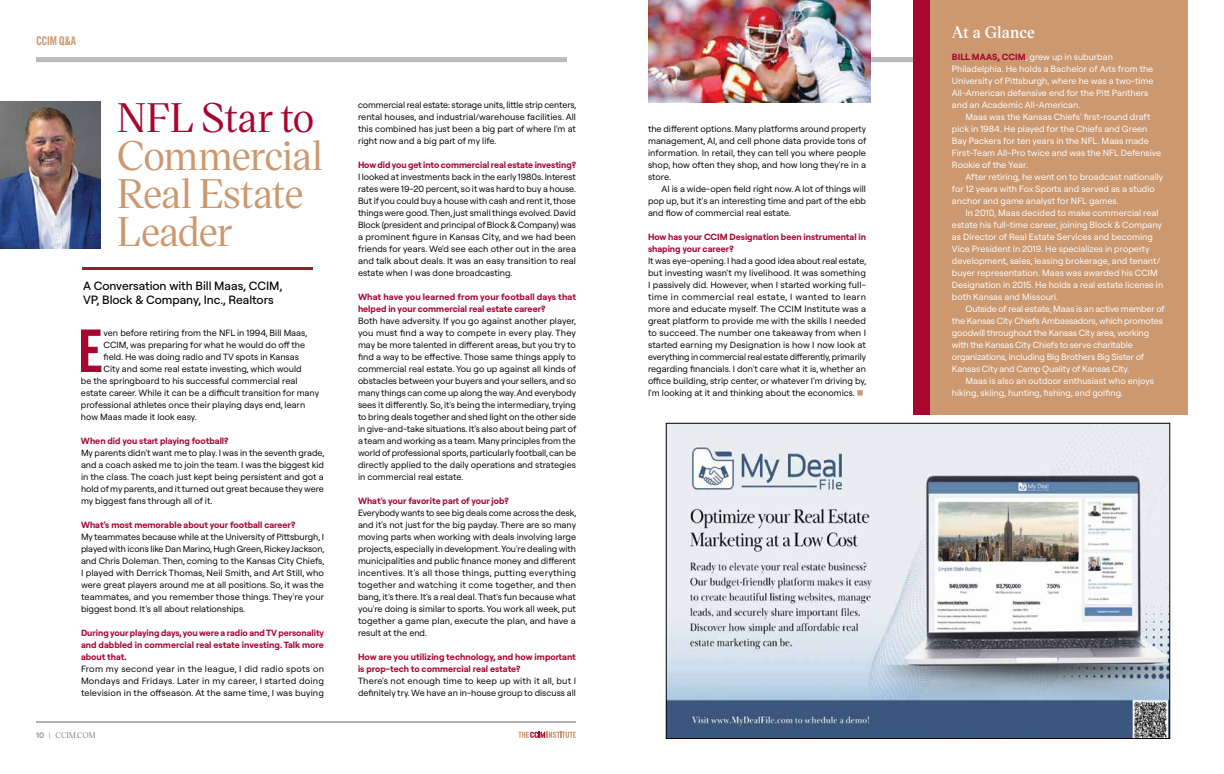
<style>
.page{position:relative;width:1224px;height:774px;background:#fff}
.page>*{position:absolute;margin:0;border:0;box-sizing:border-box;transform-origin:0 0}
.t1{font:58.9px "Trade Gothic LT Std Bd Cn 20";color:#a7062f}
.t2{font:500 40px/38px "Victor Serif 50";letter-spacing:-.03em;color:#cc986f}
.t3{font:500 40px "Victor Serif 50";letter-spacing:-.02em;color:#a7062f}
.t4{font:600 16px "Victor Serif 60";color:#fff}
.t5{font:500 12px/14.4px "Roobert PRO";color:#000}
.t6{font:12px "Trade Gothic LT Std Bd Cn 20";color:#cc986f}
.t7{font:9px/12px "Roobert PRO";color:#000;text-align:justify}
.t8{font:9px/12px "Roobert PRO";color:#fff}
.t9{font:700 9px/12px "Roobert PRO";color:#a7062f}
.t10{font:9px/12px "Roobert PRO";letter-spacing:-.02em;color:#fff}
.t11{font:8px "Victor Serif 40";letter-spacing:-.02em;color:#636466}
.s1{font-family:"Roobert PRO";font-weight:700;color:#9d9fa2}
.s2{font-family:"Roobert PRO";color:#9d9fa2}
.s3{font-family:"ABC Diatype Semi Mono Light Light";color:#cc986f}
.s4{font-weight:700;color:#a7062f}
</style>
<div class="page">
<svg style="left:518px;top:732px;width:58px;height:6px"></svg>
<hr style="left:36px;top:722px;width:540px;height:1px;background:#636466">
<div style="left:36px;top:57px;width:531px;height:5px;background:#bdbcbd"></div>
<hr style="left:82px;top:267px;width:230px;height:3px;background:#961c2e">
<img style="left:0;top:102px;width:101px;height:146px">
<div style="left:648px;top:57px;width:531px;height:5px;background:#bdbcbd"></div>
<div style="left:913px;top:0;width:266px;height:431px;background:#a7062f"></div>
<div style="left:930px;top:0;width:257px;height:431px;background:#cc986f"></div>
<img style="left:648px;top:0;width:222px;height:102px">
<div style="left:612px;top:415px;width:611px;height:359px;background:#fff"></div>
<img style="left:668px;top:425px;width:500px;height:312px">
<div style="left:666px;top:423px;width:504px;height:316px;border:1px solid #000"></div>
<h3 class="t6" style="left:36px;top:33px;width:42px">CCIM Q&amp;A</h3>
<h2 class="t3" style="left:117px;top:91px;width:199px">NFL Star to</h2>
<h2 class="t2" style="left:117px;top:135px;width:208px">Commercial<br>Real Estate<br>Leader</h2>
<h3 class="t5" style="left:83px;top:278px;width:201px">A Conversation with Bill Maas, CCIM,<br>VP, Block &amp; Company, Inc., Realtors</h3>
<h1 class="t1" style="left:77px;top:315px;width:28px">E</h1>
<p class="t7" style="left:104px;top:326px;width:205px">ven before retiring from the NFL in 1994, Bill Maas,</p>
<p class="t7" style="left:104px;top:338px;width:203px">CCIM, was preparing for what he would do off the</p>
<p class="t7" style="left:104px;top:350px;width:197px">field. He was doing radio and TV spots in Kansas</p>
<p class="t7" style="left:104px;top:362px;width:200px">City and some real estate investing, which would</p>
<p class="t7" style="left:81px;top:374px;width:218px">be the springboard to his successful commercial real</p>
<p class="t7" style="left:81px;top:386px;width:240px">estate career. While it can be a difficult transition for many</p>
<p class="t7" style="left:81px;top:398px;width:226px">professional athletes once their playing days end, learn</p>
<p class="t7" style="left:81px;top:410px;width:117px">how Maas made it look easy.</p>
<p class="t9" style="left:81px;top:434px;width:149px">When did you start playing football?</p>
<p class="t7" style="left:81px;top:446px;width:245px">My parents didn't want me to play. I was in the seventh grade, and a coach asked me to join the team. I was the biggest kid in the class. The coach just kept being persistent and got a hold of my parents, and it turned out great because they were my biggest fans through all of it.</p>
<p class="t9" style="left:81px;top:518px;width:216px">What's most memorable about your football career?</p>
<p class="t7" style="left:81px;top:530px;width:245px">My teammates because while at the University of Pittsburgh, I played with icons like Dan Marino, Hugh Green, Rickey Jackson, and Chris Doleman. Then, coming to the Kansas City Chiefs, I played with Derrick Thomas, Neil Smith, and Art Still, who were great players around me at all positions. So, it was the teammates, and you remember those things. They're your biggest bond. It's all about relationships.</p>
<p class="t9" style="left:81px;top:626px;width:245px;text-align:justify">During your playing days, you were a radio and TV personality and dabbled in commercial real estate investing. Talk more about that.</p>
<p class="t7" style="left:81px;top:662px;width:245px">From my second year in the league, I did radio spots on Mondays and Fridays. Later in my career, I started doing television in the offseason. At the same time, I was buying</p>
<p class="t11" style="left:36px;top:729px;width:61px"><span class="s1">10</span> <span class="s2">|</span> CCIM.COM</p>
<p class="t7" style="left:358px;top:98px;width:220px">commercial real estate: storage units, little strip centers, rental houses, and industrial/warehouse facilities. All this combined has just been a big part of where I'm at right now and a big part of my life.</p>
<p class="t9" style="left:358px;top:158px;width:220px">How did you get into commercial real estate investing?</p>
<p class="t7" style="left:358px;top:170px;width:220px">I looked at investments back in the early 1980s. Interest rates were 19-20 percent, so it was hard to buy a house.<br>But if you could buy a house with cash and rent it, those things were good. Then, just small things evolved. David Block (president and principal of Block &amp; Company) was a prominent figure in Kansas City, and we had been friends for years. We'd see each other out in the area and talk about deals. It was an easy transition to real estate when I was done broadcasting.</p>
<p class="t9" style="left:358px;top:290px;width:220px">What have you learned from your football days that helped in your commercial real estate career?</p>
<p class="t7" style="left:358px;top:314px;width:220px">Both have adversity. If you go against another player, you must find a way to compete in every play. They may be more talented in different areas, but you try to find a way to be effective. Those same things apply to commercial real estate. You go up against all kinds of obstacles between your buyers and your sellers, and so many things can come up along the way. And everybody sees it differently. So, it's being the intermediary, trying to bring deals together and shed light on the other side in give-and-take situations. It's also about being part of a team and working as a team. Many principles from the world of professional sports, particularly football, can be directly applied to the daily operations and strategies in commercial real estate.</p>
<p class="t9" style="left:358px;top:494px;width:152px">What's your favorite part of your job?</p>
<p class="t7" style="left:358px;top:506px;width:220px">Everybody wants to see big deals come across the desk, and it's not just for the big payday. There are so many moving parts when working with deals involving large projects, especially in development. You're dealing with municipalities and public finance money and different incentives. It's all those things, putting everything together and watching it come together, and then bang, it's there. It's a real deal. That's fun because what you're doing is similar to sports. You work all week, put together a game plan, execute the plan, and have a result at the end.</p>
<p class="t9" style="left:358px;top:650px;width:219px">How are you utilizing technology, and how important is prop-tech to commercial real estate?</p>
<p class="t7" style="left:358px;top:674px;width:220px">There's not enough time to keep up with it all, but I definitely try. We have an in-house group to discuss all</p>
<p class="t7" style="left:648px;top:122px;width:220px">the different options. Many platforms around property management, AI, and cell phone data provide tons of information. In retail, they can tell you where people shop, how often they shop, and how long they're in a store.</p>
<p class="t7" style="left:648px;top:182px;width:220px;text-indent:14px">AI is a wide-open field right now. A lot of things will pop up, but it's an interesting time and part of the ebb and flow of commercial real estate.</p>
<p class="t9" style="left:648px;top:230px;width:219px">How has your CCIM Designation been instrumental in shaping your career?</p>
<p class="t7" style="left:648px;top:254px;width:220px">It was eye-opening. I had a good idea about real estate, but investing wasn't my livelihood. It was something I passively did. However, when I started working full&shy;time in commercial real estate, I wanted to learn more and educate myself. The CCIM Institute was a great platform to provide me with the skills I needed to succeed. The number one takeaway from when I started earning my Designation is how I now look at everything in commercial real estate differently, primarily regarding financials. I don't care what it is, whether an office building, strip center, or whatever I'm driving by, I'm looking at it and thinking about the economics. <span class="s3">■</span></p>
<h3 class="t4" style="left:952px;top:22px;width:85px">At a Glance</h3>
<p class="t8" style="left:952px;top:50px;width:203px"><span class="s4">BILL MAAS, CCIM</span>, grew up in suburban Philadelphia. He holds a Bachelor of Arts from the University of Pittsburgh, where he was a two-time All-American defensive end for the Pitt Panthers and an Academic All-American.</p>
<p class="t8" style="left:952px;top:110px;width:211px;text-indent:14px">Maas was the Kansas Chiefs' first-round draft pick in 1984. He played for the Chiefs and Green Bay Packers for ten years in the NFL. Maas made First-Team All-Pro twice and was the NFL Defensive Rookie of the Year.</p>
<p class="t8" style="left:952px;top:170px;width:213px;text-indent:14px">After retiring, he went on to broadcast nationally for 12 years with Fox Sports and served as a studio anchor and game analyst for NFL games.</p>
<p class="t8" style="left:952px;top:206px;width:213px;text-indent:14px">In 2010, Maas decided to make commercial real estate his full-time career, joining Block &amp; Company as Director of Real Estate Services and becoming Vice President in 2019. He specializes in property development, sales, leasing brokerage, and tenant/ buyer representation. Maas was awarded his CCIM Designation in 2015. He holds a real estate license in both Kansas and Missouri.</p>
<p class="t10" style="left:952px;top:302px;width:214px;text-indent:14px">Outside of real estate, Maas is an active member of the Kansas City Chiefs Ambassadors, which promotes goodwill throughout the Kansas City area, working with the Kansas City Chiefs to serve charitable organizations, including Big Brothers Big Sister of Kansas City and Camp Quality of Kansas City.</p>
<p class="t8" style="left:952px;top:374px;width:203px;text-indent:14px">Maas is also an outdoor enthusiast who enjoys hiking, skiing, hunting, fishing, and golfing.</p>
</div>
